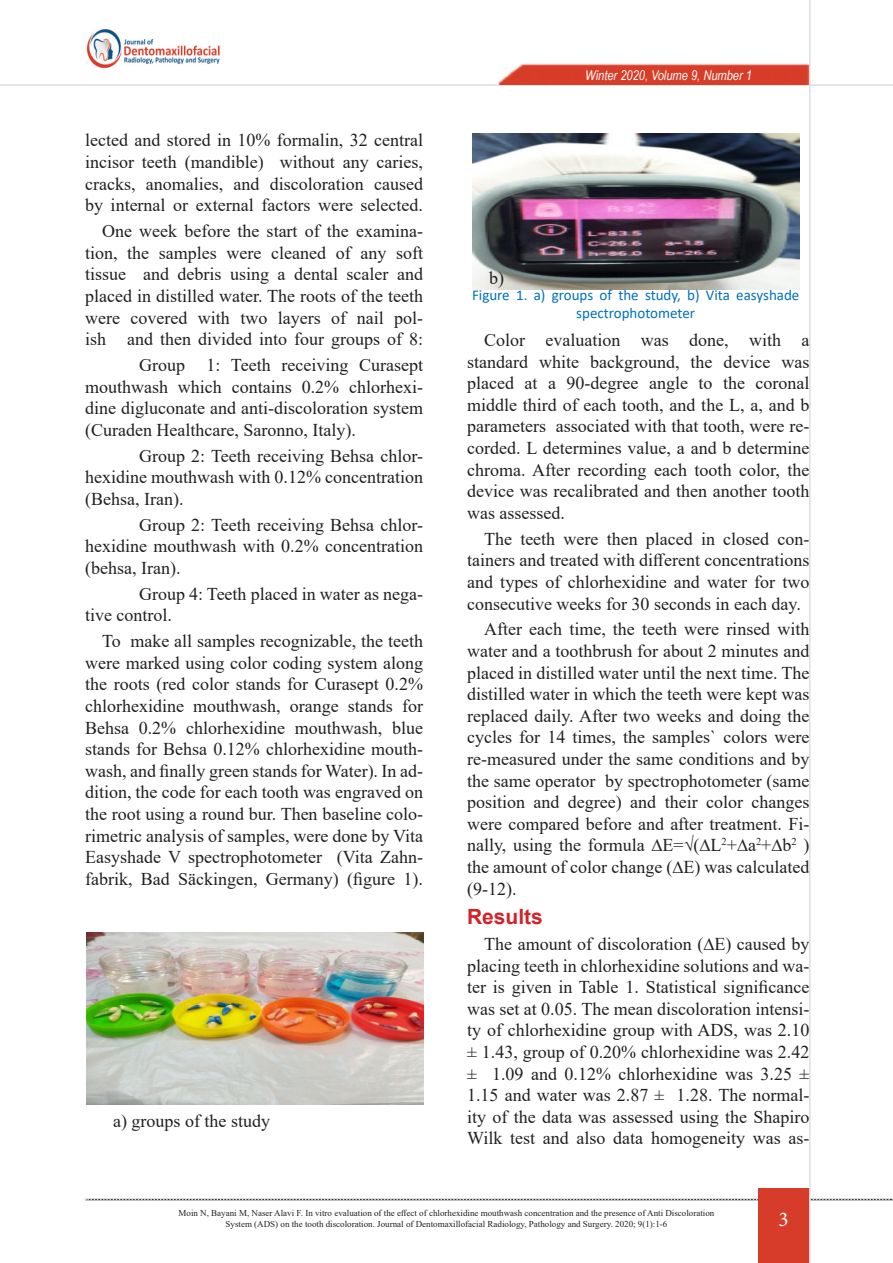
<style>
.page{position:relative;width:893px;height:1263px;background:#fff}
.page>*{position:absolute;margin:0;border:0;box-sizing:border-box;transform-origin:0 0}
.عنوان_اول{font:700 21px "Arial";color:#d2232a}
.t1{font:21px "Minion Pro";color:#fff}
.متن_اصلی{font:18px/21.6px "Times New Roman";color:#231f20;text-align:justify}
.عنوان_شکل_و_جدول{font:15px/18px "Calibri";color:#0071bb;text-align:center}
.t2{font:italic 13.5px "Arial Narrow";color:#fff}
.t3{font:9px/10.8px "Times New Roman";color:#231f20;text-align:center}
</style>
<div class="page">
<img style="left:86px;top:29px;width:134px;height:40px">
<hr style="left:0;top:84px;width:893px;height:2px;background:#dddee0">
<img style="left:497px;top:63px;width:312px;height:22px">
<svg style="left:85px;top:1198px;width:808px;height:2px;background:#aeaeaf"></svg>
<div style="left:758px;top:1188px;width:51px;height:75px;background:#d73c2a"></div>
<hr style="left:809px;top:0;width:1px;height:1263px;background:#dddee0">
<img style="left:87px;top:932px;width:336px;height:172px">
<img style="left:472px;top:134px;width:327px;height:155px">
<p class="متن_اصلی" style="left:85px;top:129px;width:340px">lected and stored in 10% formalin, 32 central incisor teeth (mandible) without any caries, cracks, anomalies, and discoloration caused by internal or external factors were selected.</p>
<p class="متن_اصلی" style="left:85px;top:220px;width:340px;text-indent:17px">One week before the start of the examina&shy;tion, the samples were cleaned of any soft tissue and debris using a dental scaler and placed in distilled water. The roots of the teeth were covered with two layers of nail pol&shy;ish and then divided into four groups of 8:</p>
<p class="متن_اصلی" style="left:85px;top:354px;width:340px;text-indent:54px">Group 1: Teeth receiving Curasept mouthwash which contains 0.2% chlorhexi&shy;dine digluconate and anti-discoloration system (Curaden Healthcare, Saronno, Italy).</p>
<p class="متن_اصلی" style="left:85px;top:444px;width:340px;text-indent:54px">Group 2: Teeth receiving Behsa chlor&shy;hexidine mouthwash with 0.12% concentration (Behsa, Iran).</p>
<p class="متن_اصلی" style="left:85px;top:513px;width:340px;text-indent:54px">Group 2: Teeth receiving Behsa chlor&shy;hexidine mouthwash with 0.2% concentration (behsa, Iran).</p>
<p class="متن_اصلی" style="left:85px;top:582px;width:340px;text-indent:54px">Group 4: Teeth placed in water as nega&shy;tive control.</p>
<p class="متن_اصلی" style="left:85px;top:630px;width:340px;text-indent:17px">To make all samples recognizable, the teeth were marked using color coding system along the roots (red color stands for Curasept 0.2% chlorhexidine mouthwash, orange stands for Behsa 0.2% chlorhexidine mouthwash, blue stands for Behsa 0.12% chlorhexidine mouth&shy;wash, and finally green stands for Water). In ad&shy;dition, the code for each tooth was engraved on the root using a round bur. Then baseline colo&shy;rimetric analysis of samples, were done by Vita Easyshade V spectrophotometer (Vita Zahn&shy;fabrik, Bad Säckingen, Germany) (figure 1).</p>
<p class="متن_اصلی" style="left:113px;top:1109px;width:158px">a) groups of the study</p>
<p class="t2" style="left:585px;top:66px;width:168px">Winter 2020, Volume 9, Number 1</p>
<p class="متن_اصلی" style="left:489px;top:267px;width:16px">b)</p>
<p class="عنوان_شکل_و_جدول" style="left:472px;top:286px;width:329px">Figure 1. a) groups of the study, b) Vita easyshade spectrophotometer</p>
<p class="متن_اصلی" style="left:467px;top:329px;width:344px;text-indent:17px">Color evaluation was done, with a standard white background, the device was placed at a 90-degree angle to the coronal middle third of each tooth, and the L, a, and b parameters associated with that tooth, were re&shy;corded. L determines value, a and b determine chroma. After recording each tooth color, the device was recalibrated and then another tooth was assessed.</p>
<p class="متن_اصلی" style="left:467px;top:527px;width:344px;text-indent:17px">The teeth were then placed in closed con&shy;tainers and treated with different concentrations and types of chlorhexidine and water for two consecutive weeks for 30 seconds in each day.</p>
<p class="متن_اصلی" style="left:467px;top:618px;width:344px;text-indent:17px">After each time, the teeth were rinsed with water and a toothbrush for about 2 minutes and placed in distilled water until the next time. The distilled water in which the teeth were kept was replaced daily. After two weeks and doing the cycles for 14 times, the samples` colors were re-measured under the same conditions and by the same operator by spectrophotometer (same position and degree) and their color changes were compared before and after treatment. Fi&shy;nally, using the formula ∆E=√(∆L<sup>2</sup>+∆a<sup>2</sup>+∆b<sup>2</sup> ) the amount of color change (∆E) was calculated (9-12).</p>
<p class="عنوان_اول" style="left:467px;top:902px;width:77px">Results</p>
<p class="متن_اصلی" style="left:467px;top:932px;width:344px;text-indent:17px">The amount of discoloration (∆E) caused by placing teeth in chlorhexidine solutions and wa&shy;ter is given in Table 1. Statistical significance was set at 0.05. The mean discoloration intensi&shy;ty of chlorhexidine group with ADS, was 2.10 ± 1.43, group of 0.20% chlorhexidine was 2.42 ± 1.09 and 0.12% chlorhexidine was 3.25 ± 1.15 and water was 2.87 ± 1.28. The normal&shy;ity of the data was assessed using the Shapiro Wilk test and also data homogeneity was as-</p>
<p class="t3" style="left:179px;top:1207px;width:537px">Moin N, Bayani M, Naser Alavi F. In vitro evaluation of the effect of chlorhexidine mouthwash concentration and the presence of Anti Discoloration<br>System (ADS) on the tooth discoloration. Journal of Dentomaxillofacial Radiology, Pathology and Surgery. 2020; 9(1):1-6</p>
<p class="t1" style="left:778px;top:1205px;width:12px">3</p>
</div>
